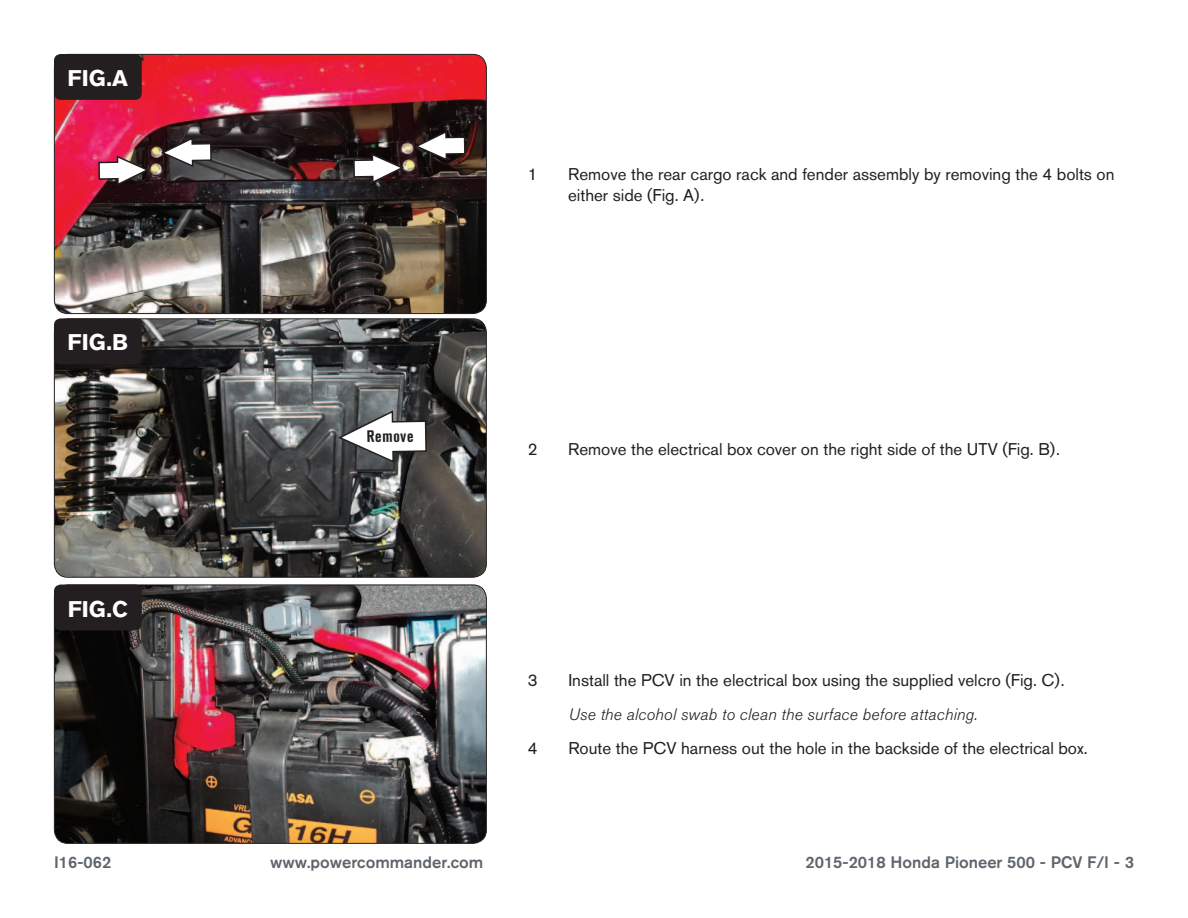
<style>
.page{position:relative;width:1188px;height:918px;background:#fff}
.page>*{position:absolute;margin:0;border:0;box-sizing:border-box;transform-origin:0 0}
.t1{font:700 22.5px "Akzidenz Grotesk BQ";color:#fff}
.Bodycopy{font:16.8px/20.2px "Akzidenz Grotesk BQ";color:#231f20}
.t2{font:500 16.5px "Akzidenz Grotesk BQ";color:#5e656c}
.Bodycopy-2{font:italic 300 16.5px "Akzidenz Grotesk BQ";letter-spacing:.01em;color:#231f20}
.Callouts{font:700 condensed 16.5px "Akzidenz Grotesk BQ";color:#231f20}
</style>
<div class="page">
<img style="left:54px;top:319px;width:431px;height:258px">
<div style="left:54px;top:318px;width:433px;height:260px;border:1px solid #231f20;border-radius:14px"></div>
<img style="left:54px;top:54px;width:432px;height:260px">
<div style="left:54px;top:54px;width:433px;height:260px;border:1px solid #231f20;border-radius:14px"></div>
<div style="left:54px;top:54px;width:88px;height:46px;background:#231f20;border-radius:7px"></div>
<img style="left:54px;top:585px;width:432px;height:258px">
<div style="left:54px;top:585px;width:433px;height:259px;border:1px solid #231f20;border-radius:14px"></div>
<div style="left:54px;top:585px;width:88px;height:45px;background:#231f20;border-radius:7px"></div>
<div style="left:54px;top:318px;width:88px;height:46px;background:#231f20;border-radius:7px"></div>
<svg style="left:336px;top:410px;width:92px;height:54px"></svg>
<svg style="left:159px;top:136px;width:54px;height:32px"></svg>
<svg style="left:413px;top:130px;width:53px;height:32px"></svg>
<svg style="left:352px;top:152px;width:54px;height:32px"></svg>
<svg style="left:98px;top:154px;width:53px;height:32px"></svg>
<p class="t1" style="left:68px;top:65px;width:62px">FIG.A</p>
<p class="t1" style="left:68px;top:329px;width:62px">FIG.B</p>
<p class="t1" style="left:68px;top:596px;width:62px">FIG.C</p>
<p class="Callouts" style="left:366px;top:427px;width:48px;rotate:-1deg">Remove</p>
<p class="Bodycopy" style="left:528px;top:164px;width:11px">1</p>
<p class="Bodycopy" style="left:568px;top:164px;width:548px">Remove the rear cargo rack and fender assembly by removing the 4 bolts on either side (Fig. A).</p>
<p class="Bodycopy" style="left:528px;top:439px;width:11px">2</p>
<p class="Bodycopy" style="left:568px;top:439px;width:493px">Remove the electrical box cover on the right side of the UTV (Fig. B).</p>
<p class="Bodycopy" style="left:528px;top:670px;width:11px">3</p>
<p class="Bodycopy" style="left:568px;top:670px;width:498px">Install the PCV in the electrical box using the supplied velcro (Fig. C).</p>
<p class="Bodycopy-2" style="left:568px;top:705px;width:411px">Use the alcohol swab to clean the surface before attaching.</p>
<p class="Bodycopy" style="left:528px;top:738px;width:11px">4</p>
<p class="Bodycopy" style="left:568px;top:738px;width:521px">Route the PCV harness out the hole in the backside of the electrical box.</p>
<p class="t2" style="left:54px;top:852px;width:59px">I16-062</p>
<p class="t2" style="left:270px;top:852px;width:215px">www.powercommander.com</p>
<p class="t2" style="left:805px;top:852px;width:330px">2015-2018 Honda Pioneer 500 - PCV F/I - 3</p>
</div>
